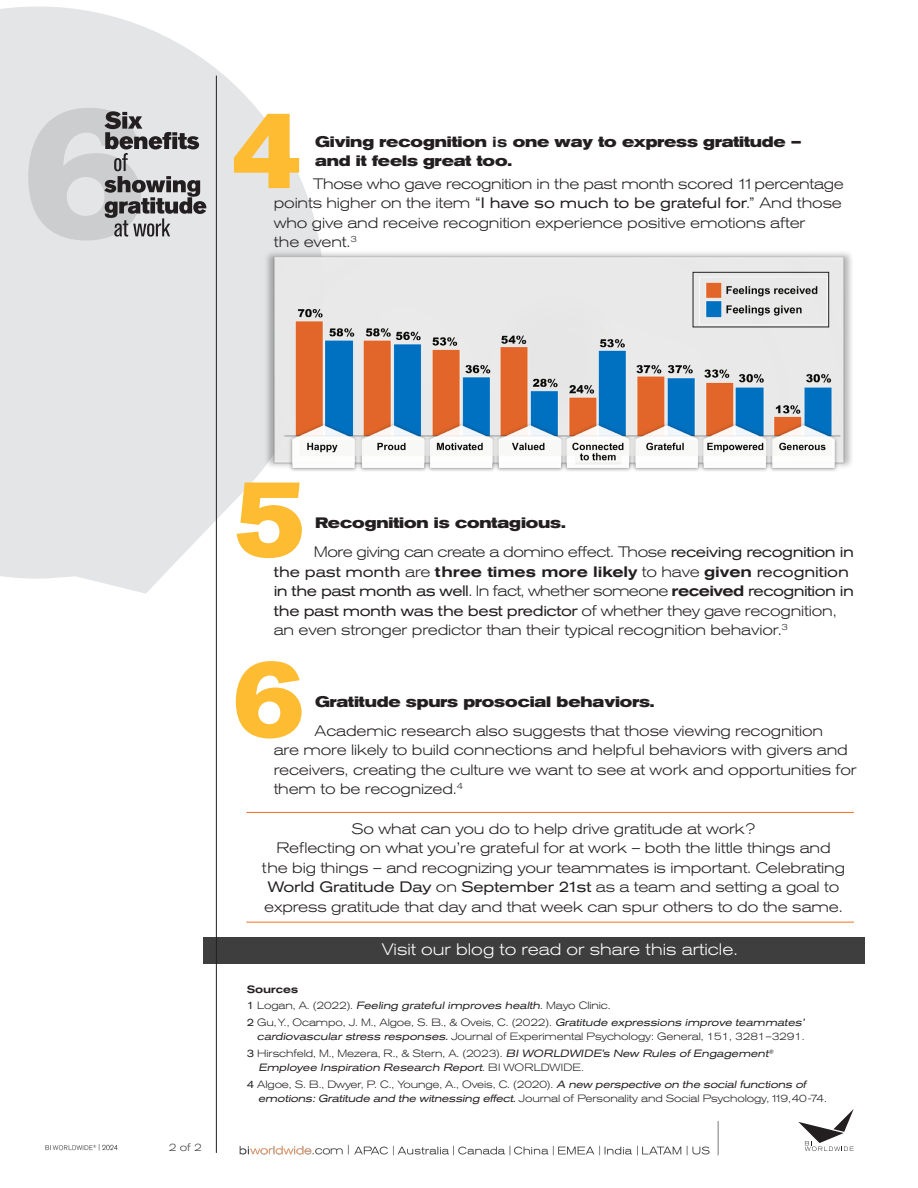
<style>
.page{position:relative;width:918px;height:1188px;background:#fff}
.page>*{position:absolute;margin:0;border:0;box-sizing:border-box;transform-origin:0 0}
.t1{font:300 expanded 16.5px "Akzidenz Grotesk BE";color:#fff}
.t2{font:300 expanded 15px/19.5px "Akzidenz Grotesk BE";letter-spacing:-.01em;color:#231f20}
.t3{font:700 expanded 15px/19.5px "Akzidenz Grotesk BE";letter-spacing:-.01em;color:#231f20}
.t4{font:300 expanded 10.5px/13.5px "Akzidenz Grotesk BE";letter-spacing:-.01em;color:#231f20;text-align:right}
.t5{font:italic expanded 10.5px/13.5px "Akzidenz Grotesk BE";color:#231f20}
.t6{font:500 expanded 10.5px "Akzidenz Grotesk BE";letter-spacing:-.01em;color:#231f20}
.t7{font:300 expanded 10.5px "Akzidenz Grotesk BE";color:#3e3e3f}
.s1{font-weight:500}
.s2{font-weight:400}
.s3{font-style:normal}
.s4{font-weight:300;font-style:normal}
.s5{font-weight:400;font-style:italic}
</style>
<div class="page">
<svg style="left:0;top:6px;width:321px;height:588px;fill:#e4e5e7"></svg>
<div style="left:203px;top:937px;width:662px;height:27px;background:#3e3e3f"></div>
<hr style="left:216px;top:76px;width:1px;height:1077px;background:#231f20">
<img style="left:45px;top:1144px;width:73px;height:7px">
<img style="left:215px;top:1121px;width:504px;height:35px">
<svg style="left:798px;top:1109px;width:56px;height:42px"></svg>
<hr style="left:246px;top:812px;width:608px;height:1px;background:#f36e21">
<hr style="left:246px;top:922px;width:608px;height:1px;background:#f36e21">
<svg style="left:236px;top:661px;width:66px;height:78px"></svg>
<svg style="left:237px;top:483px;width:65px;height:75px"></svg>
<svg style="left:234px;top:114px;width:65px;height:74px;background:#f4cf7f"></svg>
<img style="left:260px;top:249px;width:592px;height:224px">
<div style="left:693px;top:272px;width:136px;height:55px;border:1px solid #231f20"></div>
<svg style="left:28px;top:108px;width:178px;height:132px;background:#bdbdbf"></svg>
<p class="t3" style="left:315px;top:132px;width:488px">Giving recognition <span class="s1">is</span> one way to express gratitude – and it feels great too.</p>
<p class="t2" style="left:274px;top:174px;width:572px;text-indent:40px">Those who gave recognition in the past month scored 11 percentage points higher on the item “<span class="s2">I have so much to be grateful for</span>.” And those who give and receive recognition experience positive emotions after<br>the event.<sup>3</sup></p>
<p class="t7" style="left:169px;top:1141px;width:35px">2 of 2</p>
<p class="t3" style="left:315px;top:513px;width:252px">Recognition is contagious.</p>
<p class="t2" style="left:274px;top:542px;width:582px;text-indent:40px">More giving can create a domino effect. Those <span class="s2">receiving recognition in the past month</span> are <span class="s1">three times more likely</span> to have <span class="s1">given</span> <span class="s2">recognition in the past month as well</span>. In fact, whether someone <span class="s1">received</span> <span class="s2">recognition in the past month was the best predictor</span> of whether they gave recognition, an even stronger predictor than their typical recognition behavior.<sup>3</sup></p>
<p class="t3" style="left:315px;top:692px;width:341px">Gratitude spurs prosocial behaviors.</p>
<p class="t2" style="left:274px;top:721px;width:585px;text-indent:41px">Academic research also suggests that those viewing recognition<br>are more likely to build connections and helpful behaviors with givers and receivers, creating the culture we want to see at work and opportunities for them to be recognized.<sup>4</sup></p>
<p class="t2" style="left:262px;top:819px;width:585px;text-align:center">So what can you do to help drive gratitude at work?<br>Reflecting on what you’re grateful for at work – both the little things and the big things – and recognizing your teammates is important. Celebrating <span class="s2">World Gratitude Day</span> on <span class="s2">September 21st</span> as a team and setting a goal to express gratitude that day and that week can spur others to do the same.</p>
<p class="t1" style="left:382px;top:940px;width:357px">Visit our blog to read or share this article.</p>
<p class="t6" style="left:247px;top:983px;width:53px">Sources</p>
<p class="t5" style="left:247px;top:999px;width:365px"><span class="s3">1</span> <span class="s4">Lo g a n , A . ( 2 0 2 2 ) .</span> Feeling grateful improves health<span class="s4">. M ayo C l i n i c .</span></p>
<p class="t4" style="left:247px;top:1016px;width:561px"><span class="s2">2</span> G u , Y. , O ca m p o , J . M . , A l g o e , S . B . , &amp; Ove i s , C . ( 2 0 2 2 ) . <span class="s5">Gratitude expressions improve teammates’ cardiovascular stress responses</span><span class="s2">.</span> Journal of Experimental Psychology: General, 151, 3281–3291.</p>
<p class="t5" style="left:259px;top:1047px;width:518px;text-indent:-12px"><span class="s3">3</span> <span class="s4">Hirschfeld, M., Mezera, R., &amp; Stern, A. (2023).</span> BI WORLDWIDE’s New Rules of Engagement<sup>®<br></sup>Employee Inspiration Research Report<span class="s4">. B I W O R L DW I D E .</span></p>
<p class="t4" style="left:258px;top:1078px;width:570px;text-align:left;text-indent:-11px"><span class="s2">4</span> Algoe, S. B., Dwyer, P. C., Younge, A., Oveis, C. (2020). <span class="s5">A new perspective on the social functions of emotions: Gratitude and the witnessing effect</span><span class="s2">.</span> Journal of Personality and Social Psychology, 119, 40 -74.</p>
</div>
